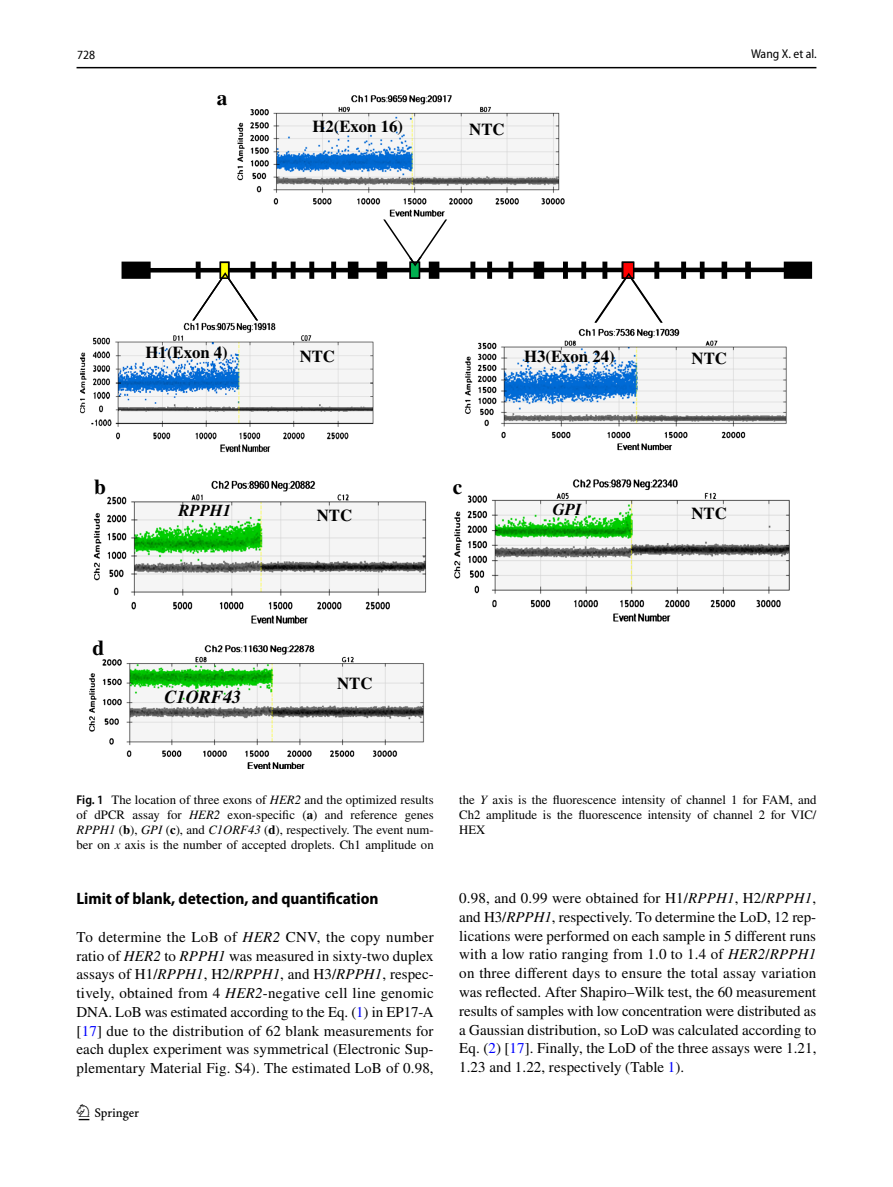
<style>
.page{position:relative;width:893px;height:1187px;background:#fff}
.page>*{position:absolute;margin:0;border:0;box-sizing:border-box;transform-origin:0 0}
.t1{font:22.5px "Springnew Regular 2";color:#000}
.t2{font:700 21.3px "Times";color:#000}
.t3{font:italic 700 18.3px "Times";color:#000}
.t4{font:700 16.65px "Times";color:#000}
.t5{font:italic 700 16.65px "Times";color:#000}
.t6{font:700 semi-condensed 16.5px "Myriad Pro";color:#000}
.t7{font:15px/18.8px "STIX";letter-spacing:.005em;color:#000;text-align:justify}
.t8{font:12.75px/15px "STIX";color:#000;text-align:justify}
.t9{font:semi-condensed 12.75px "Myriad Pro";color:#000}
.t10{font:12.75px "Myriad Pro Unic Semi Condensed 2";color:#000}
.s1{font-family:"Myriad Pro";font-weight:600;font-stretch:semi-condensed}
.s2{font-style:italic}
.s3{font-weight:700}
.s4{color:#00f}
</style>
<div class="page">
<hr style="left:77px;top:67px;width:739px;height:1px;background:#000">
<img style="left:81px;top:95px;width:708px;height:673px">
<svg style="left:122px;top:257px;width:690px;height:65px"></svg>
<svg style="left:409px;top:277px;width:11px;height:2px"></svg>
<div style="left:622px;top:261px;width:12px;height:18px;background:#f00;border:2px solid #000"></div>
<div style="left:220px;top:261px;width:9px;height:18px;background:#ff0;border:2px solid #000"></div>
<svg style="left:192px;top:272px;width:66px;height:48px"></svg>
<svg style="left:383px;top:219px;width:64px;height:58px"></svg>
<svg style="left:595px;top:272px;width:68px;height:50px"></svg>
<p class="t10" style="left:77px;top:50px;width:20px">728</p>
<h2 class="t2" style="left:217px;top:85px;width:12px">a</h2>
<p class="t4" style="left:312px;top:116px;width:92px">H2(Exon 16)</p>
<p class="t4" style="left:469px;top:120px;width:37px">NTC</p>
<p class="t9" style="left:751px;top:47px;width:67px">Wang X. et al.</p>
<p class="t4" style="left:146px;top:343px;width:84px">H1(Exon 4)</p>
<p class="t4" style="left:300px;top:346px;width:37px">NTC</p>
<h2 class="t2" style="left:94px;top:474px;width:13px">b</h2>
<h2 class="t2" style="left:453px;top:474px;width:11px">c</h2>
<h2 class="t2" style="left:92px;top:635px;width:13px">d</h2>
<p class="t5" style="left:178px;top:501px;width:54px">RPPH1</p>
<p class="t4" style="left:317px;top:505px;width:37px">NTC</p>
<p class="t3" style="left:164px;top:686px;width:79px">C1ORF43</p>
<p class="t4" style="left:337px;top:673px;width:37px">NTC</p>
<p class="t4" style="left:524px;top:346px;width:92px">H3(Exon 24)</p>
<p class="t4" style="left:692px;top:348px;width:37px">NTC</p>
<p class="t5" style="left:553px;top:499px;width:30px">GPI</p>
<p class="t4" style="left:691px;top:503px;width:37px">NTC</p>
<p class="t8" style="left:77px;top:792px;width:359px"><span class="s1">Fig. 1</span> The location of three exons of <span class="s2">HER2</span> and the optimized results of dPCR assay for <span class="s2">HER2</span> exon-specific (<span class="s3">a</span>) and reference genes <span class="s2">RPPH1</span> (<span class="s3">b</span>), <span class="s2">GPI</span> (<span class="s3">c</span>), and <span class="s2">C1ORF43</span> (<span class="s3">d</span>), respectively. The event num&shy;ber on <span class="s2">x</span> axis is the number of accepted droplets. Ch1 amplitude on</p>
<p class="t8" style="left:459px;top:792px;width:359px">the <span class="s2">Y</span> axis is the fluorescence intensity of channel 1 for FAM, and Ch2 amplitude is the fluorescence intensity of channel 2 for VIC/ HEX</p>
<p class="t6" style="left:77px;top:889px;width:304px">Limit of blank, detection, and quantification</p>
<p class="t7" style="left:77px;top:928px;width:359px">To determine the LoB of <span class="s2">HER2</span> CNV, the copy number ratio of <span class="s2">HER2</span> to <span class="s2">RPPH1</span> was measured in sixty-two duplex assays of H1/<span class="s2">RPPH1</span>, H2/<span class="s2">RPPH1</span>, and H3/<span class="s2">RPPH1</span>, respec&shy;tively, obtained from 4 <span class="s2">HER2</span>-negative cell line genomic DNA. LoB was estimated according to the Eq. (<span class="s4">1</span>) in EP17-A [<span class="s4">17</span>] due to the distribution of 62 blank measurements for each duplex experiment was symmetrical (Electronic Sup&shy;plementary Material Fig. S4). The estimated LoB of 0.98,</p>
<h1 class="t1" style="left:79px;top:1104px;width:62px">1 3</h1>
<p class="t7" style="left:459px;top:889px;width:359px">0.98, and 0.99 were obtained for H1/<span class="s2">RPPH1</span>, H2/<span class="s2">RPPH1</span>, and H3/<span class="s2">RPPH1</span>, respectively. To determine the LoD, 12 rep&shy;lications were performed on each sample in 5 different runs with a low ratio ranging from 1.0 to 1.4 of <span class="s2">HER2</span>/<span class="s2">RPPH1 </span>on three different days to ensure the total assay variation was reflected. After Shapiro–Wilk test, the 60 measurement results of samples with low concentration were distributed as a Gaussian distribution, so LoD was calculated according to Eq. (<span class="s4">2</span>) [<span class="s4">17</span>]. Finally, the LoD of the three assays were 1.21, 1.23 and 1.22, respectively (Table <span class="s4">1</span>).</p>
</div>
